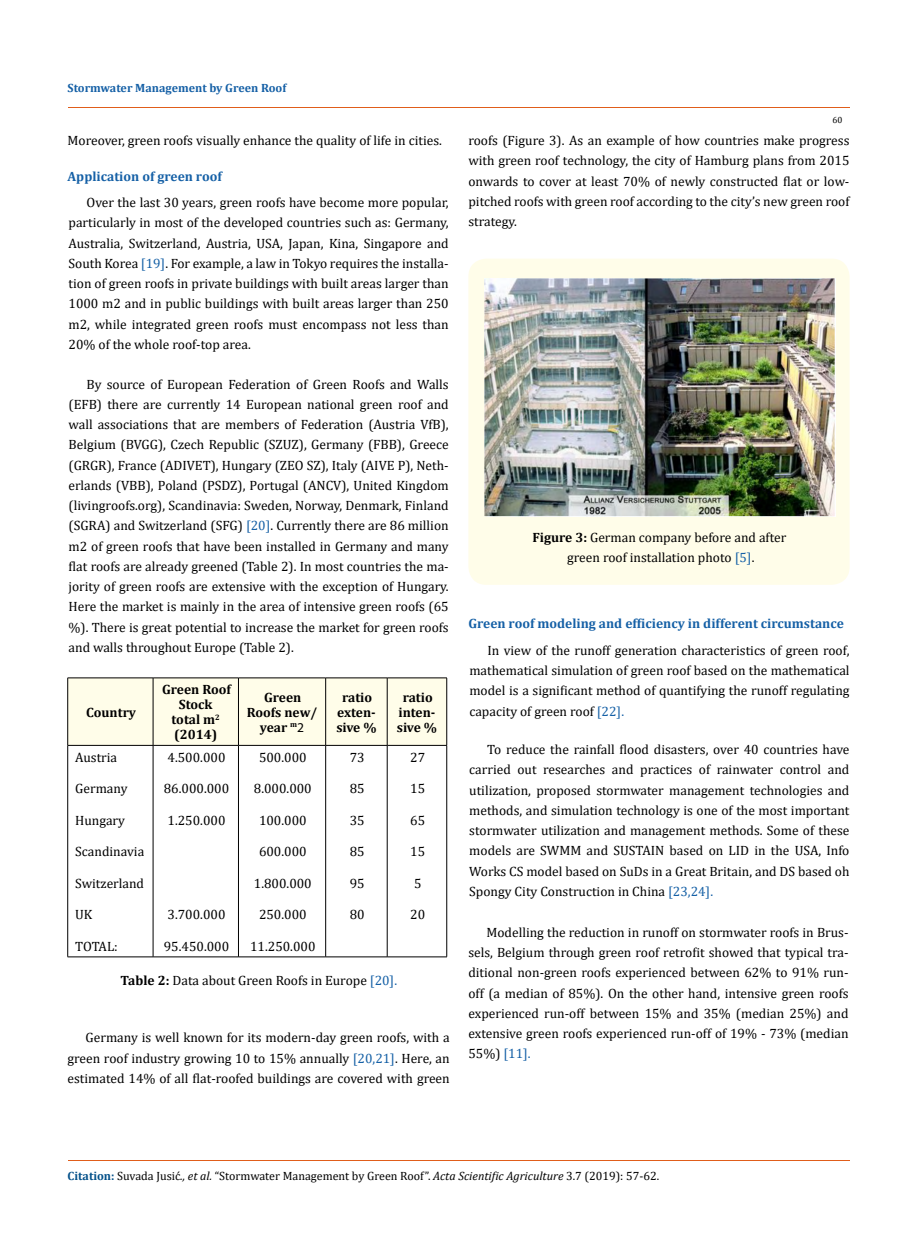
<style>
.page{position:relative;width:917px;height:1260px;background:#fff}
.page>*{position:absolute;margin:0;border:0;box-sizing:border-box;transform-origin:0 0}
.t1{font:13.5px/20.2px "Cambria";color:#000;text-align:justify}
.t2{font:700 13.5px/15px "Cambria";color:#000;text-align:center}
.t3{font:700 13.5px "Cambria";color:#1560a6}
.t4{font:12px "Cambria";color:#000}
.t5{font:700 12px "Cambria";color:#1560a6}
.t6{font:9px "Cambria";color:#000}
.s1{color:#1560a6}
.s2{font-family:"Myriad Pro";font-weight:400}
.s3{font-weight:700}
.s4{font-weight:700;color:#035089}
.s5{font-style:italic}
</style>
<div class="page">
<div style="left:68px;top:679px;width:378px;height:66px;background:#fffde9"></div>
<hr style="left:68px;top:678px;width:85px;height:1px;background:#000">
<hr style="left:67px;top:678px;width:1px;height:67px;background:#000">
<hr style="left:153px;top:678px;width:85px;height:1px;background:#000">
<hr style="left:153px;top:678px;width:1px;height:67px;background:#000">
<hr style="left:238px;top:678px;width:87px;height:1px;background:#000">
<hr style="left:238px;top:678px;width:1px;height:67px;background:#000">
<hr style="left:326px;top:678px;width:61px;height:1px;background:#000">
<hr style="left:325px;top:678px;width:1px;height:67px;background:#000">
<hr style="left:387px;top:678px;width:60px;height:1px;background:#000">
<hr style="left:387px;top:678px;width:1px;height:67px;background:#000">
<hr style="left:446px;top:678px;width:1px;height:67px;background:#000">
<hr style="left:68px;top:745px;width:85px;height:1px;background:#000">
<hr style="left:67px;top:746px;width:1px;height:211px;background:#000">
<hr style="left:153px;top:745px;width:85px;height:1px;background:#000">
<hr style="left:153px;top:746px;width:1px;height:211px;background:#000">
<hr style="left:238px;top:745px;width:87px;height:1px;background:#000">
<hr style="left:238px;top:746px;width:1px;height:211px;background:#000">
<hr style="left:326px;top:745px;width:61px;height:1px;background:#000">
<hr style="left:325px;top:746px;width:1px;height:211px;background:#000">
<hr style="left:387px;top:745px;width:60px;height:1px;background:#000">
<hr style="left:387px;top:746px;width:1px;height:211px;background:#000">
<hr style="left:446px;top:746px;width:1px;height:211px;background:#000">
<hr style="left:68px;top:957px;width:85px;height:1px;background:#000">
<hr style="left:153px;top:957px;width:85px;height:1px;background:#000">
<hr style="left:238px;top:957px;width:87px;height:1px;background:#000">
<hr style="left:326px;top:957px;width:61px;height:1px;background:#000">
<hr style="left:387px;top:957px;width:60px;height:1px;background:#000">
<div style="left:468px;top:259px;width:381px;height:326px;background:#fffde9;border-radius:18px"></div>
<img style="left:484px;top:278px;width:351px;height:239px">
<hr style="left:68px;top:108px;width:781px;height:1px;background:#e05d1a">
<hr style="left:68px;top:1160px;width:781px;height:1px;background:#e05d1a">
<p class="t5" style="left:68px;top:80px;width:220px">Stormwater Management by Green Roof</p>
<p class="t1" style="left:68px;top:131px;width:376px">Moreover, green roofs visually enhance the quality of life in cities.</p>
<p class="t3" style="left:68px;top:166px;width:156px">Application of green roof</p>
<p class="t1" style="left:69px;top:192px;width:382px;text-indent:18px">Over the last 30 years, green roofs have become more popular, particularly in most of the developed countries such as: Germany, Australia, Switzerland, Austria, USA, Japan, Kina, Singapore and South Korea <span class="s1">[19]</span>. For example, a law in Tokyo requires the installa&shy;tion of green roofs in private buildings with built areas larger than 1000 m2 and in public buildings with built areas larger than 250 m2, while integrated green roofs must encompass not less than 20% of the whole roof-top area.</p>
<p class="t1" style="left:69px;top:374px;width:382px;text-indent:18px">By source of European Federation of Green Roofs and Walls (EFB) there are currently 14 European national green roof and wall associations that are members of Federation (Austria VfB), Belgium (BVGG), Czech Republic (SZUZ), Germany (FBB), Greece (GRGR), France (ADIVET), Hungary (ZEO SZ), Italy (AIVE P), Neth&shy;erlands (VBB), Poland (PSDZ), Portugal (ANCV), United Kingdom (livingroofs.org), Scandinavia: Sweden, Norway, Denmark, Finland (SGRA) and Switzerland (SFG) <span class="s1">[20]</span>. Currently there are 86 million m2 of green roofs that have been installed in Germany and many flat roofs are already greened (Table 2). In most countries the ma&shy;jority of green roofs are extensive with the exception of Hungary.<br>Here the market is mainly in the area of intensive green roofs (65 %). There is great potential to increase the market for green roofs and walls throughout Europe (Table 2).</p>
<p class="t2" style="left:86px;top:704px;width:51px">Country</p>
<p class="t1" style="left:75px;top:747px;width:43px">Austria</p>
<p class="t1" style="left:75px;top:779px;width:54px">Germany</p>
<p class="t1" style="left:75px;top:810px;width:51px">Hungary</p>
<p class="t1" style="left:75px;top:842px;width:71px">Scandinavia</p>
<p class="t1" style="left:75px;top:873px;width:70px">Switzerland</p>
<p class="t1" style="left:75px;top:905px;width:19px">UK</p>
<p class="t1" style="left:75px;top:936px;width:44px">TOTAL:</p>
<p class="t2" style="left:162px;top:682px;width:70px">Green Roof<br>Stock<br>total m<sup>2 </sup>(2014)</p>
<p class="t2" style="left:247px;top:689px;width:72px">Green<br>Roofs new/ year <sup>m</sup><span class="s2">2</span></p>
<p class="t2" style="left:336px;top:689px;width:42px">ratio exten&shy;sive %</p>
<p class="t2" style="left:397px;top:689px;width:42px">ratio inten&shy;sive %</p>
<p class="t1" style="left:167px;top:747px;width:59px">4.500.000</p>
<p class="t1" style="left:164px;top:779px;width:67px">86.000.000</p>
<p class="t1" style="left:167px;top:810px;width:59px">1.250.000</p>
<p class="t1" style="left:167px;top:905px;width:59px">3.700.000</p>
<p class="t1" style="left:164px;top:936px;width:67px">95.450.000</p>
<p class="t1" style="left:259px;top:747px;width:49px">500.000</p>
<p class="t1" style="left:254px;top:779px;width:59px">8.000.000</p>
<p class="t1" style="left:259px;top:810px;width:49px">100.000</p>
<p class="t1" style="left:259px;top:842px;width:49px">600.000</p>
<p class="t1" style="left:254px;top:873px;width:59px">1.800.000</p>
<p class="t1" style="left:259px;top:905px;width:49px">250.000</p>
<p class="t1" style="left:250px;top:936px;width:67px">11.250.000</p>
<p class="t1" style="left:350px;top:747px;width:16px">73</p>
<p class="t1" style="left:350px;top:779px;width:16px">85</p>
<p class="t1" style="left:350px;top:810px;width:16px">35</p>
<p class="t1" style="left:350px;top:842px;width:16px">85</p>
<p class="t1" style="left:350px;top:873px;width:16px">95</p>
<p class="t1" style="left:350px;top:905px;width:16px">80</p>
<p class="t1" style="left:410px;top:747px;width:16px">27</p>
<p class="t1" style="left:410px;top:779px;width:16px">15</p>
<p class="t1" style="left:410px;top:810px;width:16px">65</p>
<p class="t1" style="left:410px;top:841px;width:16px">15</p>
<p class="t1" style="left:414px;top:873px;width:9px">5</p>
<p class="t1" style="left:410px;top:904px;width:16px">20</p>
<p class="t1" style="left:121px;top:970px;width:278px"><span class="s3">Table 2:</span> Data about Green Roofs in Europe <span class="s1">[20].</span></p>
<p class="t1" style="left:68px;top:1028px;width:384px;text-indent:18px">Germany is well known for its modern-day green roofs, with a green roof industry growing 10 to 15% annually <span class="s1">[20,21]</span>. Here, an estimated 14% of all flat-roofed buildings are covered with green</p>
<p class="t6" style="left:832px;top:114px;width:11px">60</p>
<p class="t1" style="left:468px;top:130px;width:382px">roofs (Figure 3). As an example of how countries make progress with green roof technology, the city of Hamburg plans from 2015 onwards to cover at least 70% of newly constructed flat or low&shy;pitched roofs with green roof according to the city’s new green roof strategy.</p>
<p class="t1" style="left:532px;top:527px;width:255px;text-align:center"><span class="s3">Figure 3:</span> German company before and after green roof installation photo <span class="s1">[5]</span>.</p>
<p class="t3" style="left:468px;top:614px;width:377px">Green roof modeling and efficiency in different circumstance</p>
<p class="t1" style="left:469px;top:640px;width:381px;text-indent:18px">In view of the runoff generation characteristics of green roof, mathematical simulation of green roof based on the mathematical model is a significant method of quantifying the runoff regulating capacity of green roof <span class="s1">[22].</span></p>
<p class="t1" style="left:469px;top:739px;width:381px;text-indent:18px">To reduce the rainfall flood disasters, over 40 countries have carried out researches and practices of rainwater control and utilization, proposed stormwater management technologies and methods, and simulation technology is one of the most important stormwater utilization and management methods. Some of these models are SWMM and SUSTAIN based on LID in the USA, Info Works CS model based on SuDs in a Great Britain, and DS based oh Spongy City Construction in China <span class="s1">[23,24].</span></p>
<p class="t1" style="left:468px;top:922px;width:381px;text-indent:18px">Modelling the reduction in runoff on stormwater roofs in Brus&shy;sels, Belgium through green roof retrofit showed that typical tra&shy;ditional non-green roofs experienced between 62% to 91% run&shy;off (a median of 85%). On the other hand, intensive green roofs experienced run-off between 15% and 35% (median 25%) and extensive green roofs experienced run-off of 19% - 73% (median 55%) <span class="s1">[11].</span></p>
<p class="t4" style="left:68px;top:1169px;width:593px"><span class="s4">Citation:</span> Suvada Jusić<span class="s5">., et al.</span> “Stormwater Management by Green Roof”. <span class="s5">Acta Scientific Agriculture</span> 3.7 (2019): 57-62.</p>
</div>
